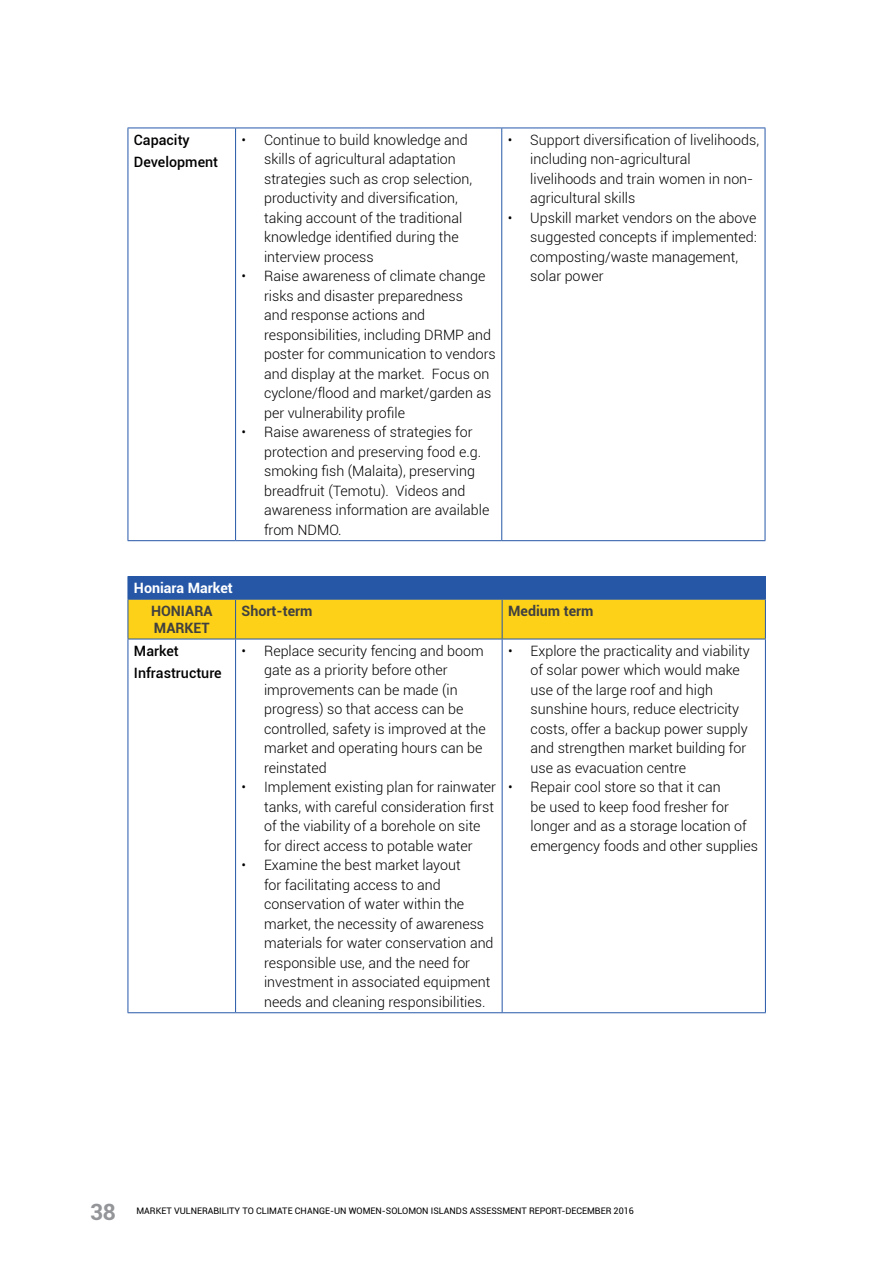
<style>
.page{position:relative;width:893px;height:1263px;background:#fff}
.page>*{position:absolute;margin:0;border:0;box-sizing:border-box;transform-origin:0 0}
.t1{font:700 22.5px "Roboto";color:#939598}
.t2{font:300 14.25px/19.5px "Roboto";color:#000}
.t3{font:500 14.25px/22.5px "Roboto";color:#000}
.t4{font:700 14.25px/17.1px "Roboto";color:#404040}
.t5{font:700 14.25px "Roboto";color:#fff}
.t6{font:9px "Roboto";color:#000}
</style>
<div class="page">
<hr style="left:128px;top:128px;width:108px;height:1px;background:#2657a7">
<hr style="left:128px;top:128px;width:1px;height:412px;background:#2657a7">
<hr style="left:236px;top:128px;width:266px;height:1px;background:#2657a7">
<hr style="left:235px;top:128px;width:1px;height:412px;background:#2657a7">
<hr style="left:502px;top:128px;width:263px;height:1px;background:#2657a7">
<hr style="left:501px;top:128px;width:1px;height:412px;background:#2657a7">
<hr style="left:765px;top:128px;width:1px;height:412px;background:#2657a7">
<hr style="left:128px;top:540px;width:108px;height:1px;background:#2657a7">
<hr style="left:236px;top:540px;width:266px;height:1px;background:#2657a7">
<hr style="left:502px;top:540px;width:263px;height:1px;background:#2657a7">
<hr style="left:128px;top:576px;width:108px;height:1px;background:#2657a7">
<hr style="left:236px;top:576px;width:266px;height:1px;background:#2657a7">
<hr style="left:502px;top:576px;width:264px;height:1px;background:#2657a7">
<svg style="left:128px;top:577px;width:638px;height:62px;background:#aca34c"></svg>
<hr style="left:128px;top:599px;width:108px;height:1px;background:#2657a7">
<hr style="left:128px;top:600px;width:1px;height:39px;background:#2657a7">
<hr style="left:236px;top:599px;width:266px;height:1px;background:#2657a7">
<hr style="left:235px;top:600px;width:1px;height:39px;background:#2657a7">
<hr style="left:502px;top:599px;width:264px;height:1px;background:#2657a7">
<hr style="left:502px;top:600px;width:1px;height:39px;background:#2657a7">
<hr style="left:765px;top:600px;width:1px;height:39px;background:#2657a7">
<hr style="left:128px;top:639px;width:108px;height:1px;background:#2657a7">
<hr style="left:128px;top:639px;width:1px;height:373px;background:#2657a7">
<hr style="left:236px;top:639px;width:266px;height:1px;background:#2657a7">
<hr style="left:235px;top:639px;width:1px;height:373px;background:#2657a7">
<hr style="left:502px;top:639px;width:264px;height:1px;background:#2657a7">
<hr style="left:502px;top:639px;width:1px;height:373px;background:#2657a7">
<hr style="left:765px;top:639px;width:1px;height:373px;background:#2657a7">
<hr style="left:128px;top:1012px;width:108px;height:1px;background:#2657a7">
<hr style="left:236px;top:1012px;width:266px;height:1px;background:#2657a7">
<hr style="left:502px;top:1012px;width:264px;height:1px;background:#2657a7">
<p class="t3" style="left:134px;top:128px;width:86px">Capacity<br>Development</p>
<p class="t2" style="left:264px;top:129px;width:210px;text-indent:-23px">• Continue to build knowledge and skills of agricultural adaptation strategies such as crop selection, productivity and diversification, taking account of the traditional knowledge identified during the interview process</p>
<p class="t2" style="left:264px;top:266px;width:233px;text-indent:-23px">• Raise awareness of climate change risks and disaster preparedness<br>and response actions and responsibilities, including DRMP and poster for communication to vendors and display at the market. Focus on cyclone/flood and market/garden as per vulnerability profile</p>
<p class="t2" style="left:264px;top:422px;width:227px;text-indent:-23px">• Raise awareness of strategies for protection and preserving food e.g. smoking fish (Malaita), preserving breadfruit (Temotu). Videos and awareness information are available from NDMO.</p>
<p class="t2" style="left:530px;top:129px;width:230px;text-indent:-23px">• Support diversification of livelihoods, including non-agricultural livelihoods and train women in non&shy;agricultural skills</p>
<p class="t2" style="left:530px;top:207px;width:228px;text-indent:-23px">• Upskill market vendors on the above suggested concepts if implemented: composting/waste management, solar power</p>
<p class="t5" style="left:134px;top:578px;width:100px">Honiara Market</p>
<p class="t4" style="left:151px;top:602px;width:63px">HONIARA<br>MARKET</p>
<p class="t4" style="left:242px;top:602px;width:72px">Short-term</p>
<p class="t4" style="left:508px;top:602px;width:87px">Medium term</p>
<p class="t3" style="left:134px;top:639px;width:89px">Market<br>Infrastructure</p>
<p class="t2" style="left:264px;top:640px;width:223px;text-indent:-23px">• Replace security fencing and boom gate as a priority before other improvements can be made (in progress) so that access can be controlled, safety is improved at the market and operating hours can be reinstated</p>
<p class="t2" style="left:264px;top:777px;width:234px;text-indent:-23px">• Implement existing plan for rainwater tanks, with careful consideration first of the viability of a borehole on site for direct access to potable water</p>
<p class="t2" style="left:264px;top:855px;width:231px;text-indent:-23px">• Examine the best market layout<br>for facilitating access to and conservation of water within the market, the necessity of awareness materials for water conservation and responsible use, and the need for investment in associated equipment needs and cleaning responsibilities.</p>
<p class="t2" style="left:531px;top:640px;width:220px;text-indent:-23px">• Explore the practicality and viability of solar power which would make use of the large roof and high sunshine hours, reduce electricity costs, offer a backup power supply and strengthen market building for use as evacuation centre</p>
<p class="t2" style="left:531px;top:777px;width:229px;text-indent:-23px">• Repair cool store so that it can<br>be used to keep food fresher for longer and as a storage location of emergency foods and other supplies</p>
<h1 class="t1" style="left:90px;top:1196px;width:27px">38</h1>
<p class="t6" style="left:136px;top:1204px;width:499px">MARKET VULNERABILITY TO CLIMATE CHANGE-UN WOMEN-SOLOMON ISLANDS ASSESSMENT REPORT-DECEMBER 2016</p>
</div>
